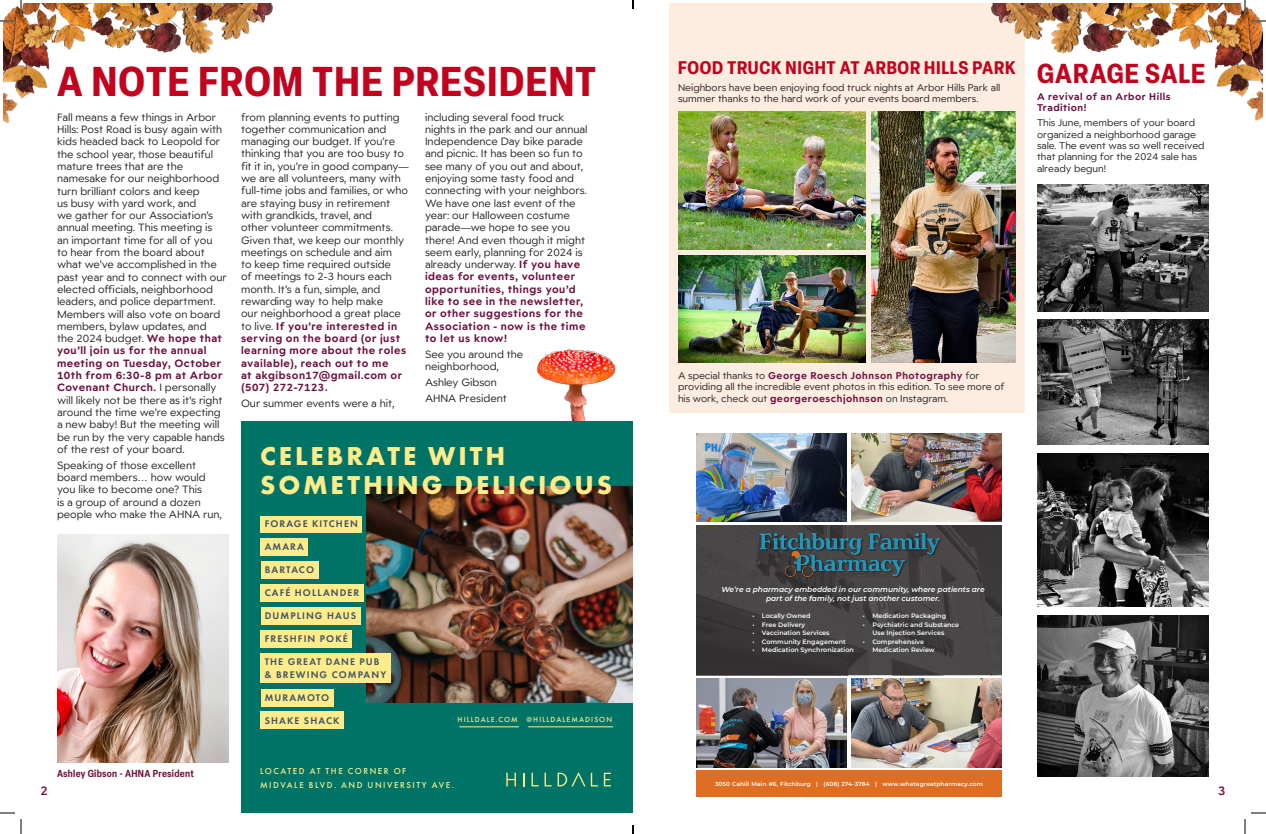
<style>
.page{position:relative;width:1266px;height:834px;background:#fff}
.page>*{position:absolute;margin:0;border:0;box-sizing:border-box;transform-origin:0 0}
.t1{font:700 condensed 41px "Elza";letter-spacing:.035em;color:#c1031e}
.t2{font:700 condensed 27px "Elza";letter-spacing:.04em;color:#c1031e}
.t3{font:700 26.9px/29px "Futura PT";letter-spacing:.11em;color:#feeb89}
.t4{font:700 condensed 18px "Elza";letter-spacing:.04em;color:#c1031e}
.t5{font:600 12px "Widescreen";color:#6d0f40}
.Small_Copy{font:10.2px/12.3px "Widescreen";color:#231f20}
.t6{font:600 10px/12.6px "Futura PT";letter-spacing:.11em;color:#3f5465}
.Photo_Caption_Cutlin{font:600 condensed 10px "Elza";letter-spacing:.03em;color:#6d0f40}
.Small_Copy-2{font:9.5px/11.4px "Widescreen";color:#231f20}
.Small_Copy-3{font:700 9.5px/11.4px "Widescreen";letter-spacing:.05em;color:#6d0f40}
.t7{font:500 9px/14.1px "Futura PT";letter-spacing:.17em;color:#feeb89}
.t8{font:500 7.7px "Futura PT";letter-spacing:.135em;color:#feeb89}
.t9{font:italic 600 7.4px/8.9px "Montserrat";color:#fff;text-align:center}
.t10{font:600 6.4px/8.5px "Montserrat";color:#fff}
.t11{font:600 5.8px "Montserrat";letter-spacing:.025em;color:#fff}
.s1{font-weight:700;color:#6d0f40}
</style>
<div class="page">
<div style="left:669px;top:3px;width:356px;height:410px;background:#fdede0"></div>
<img style="left:679px;top:111px;width:187px;height:139px">
<img style="left:679px;top:255px;width:187px;height:108px">
<img style="left:871px;top:111px;width:144px;height:252px">
<img style="left:1037px;top:319px;width:172px;height:126px">
<img style="left:1037px;top:453px;width:172px;height:154px">
<img style="left:1037px;top:615px;width:172px;height:162px">
<img style="left:536px;top:348px;width:80px;height:73px">
<img style="left:957px;top:3px;width:306px;height:171px">
<img style="left:3px;top:3px;width:270px;height:120px">
<img style="left:1037px;top:184px;width:172px;height:128px">
<img style="left:851px;top:433px;width:151px;height:88px">
<svg style="left:696px;top:525px;width:306px;height:150px;fill:#484545"></svg>
<img style="left:696px;top:433px;width:151px;height:89px">
<img style="left:696px;top:678px;width:151px;height:89px">
<div style="left:760px;top:533px;width:182px;height:46px;background:#231f20;opacity:.75"></div>
<img style="left:760px;top:531px;width:180px;height:46px">
<img style="left:851px;top:678px;width:151px;height:89px">
<div style="left:696px;top:771px;width:306px;height:26px;background:#df6e22"></div>
<img style="left:57px;top:534px;width:172px;height:228px">
<div style="left:241px;top:421px;width:392px;height:392px;background:#007367"></div>
<img style="left:367px;top:561px;width:266px;height:142px">
<img style="left:367px;top:486px;width:266px;height:75px">
<hr style="left:459px;top:726px;width:60px;height:1px;background:#feeb89">
<hr style="left:528px;top:726px;width:85px;height:1px;background:#feeb89">
<div style="left:261px;top:516px;width:101px;height:17px;background:#feeb89"></div>
<div style="left:261px;top:539px;width:47px;height:17px;background:#feeb89"></div>
<div style="left:261px;top:561px;width:58px;height:18px;background:#feeb89"></div>
<div style="left:261px;top:584px;width:103px;height:18px;background:#feeb89"></div>
<div style="left:261px;top:607px;width:99px;height:18px;background:#feeb89"></div>
<div style="left:261px;top:630px;width:91px;height:18px;background:#feeb89"></div>
<div style="left:261px;top:653px;width:130px;height:30px;background:#feeb89"></div>
<div style="left:261px;top:689px;width:73px;height:17px;background:#feeb89"></div>
<div style="left:261px;top:712px;width:83px;height:17px;background:#feeb89"></div>
<svg style="left:604px;top:773px;width:7px;height:13px"></svg>
<svg style="left:558px;top:772px;width:40px;height:14px"></svg>
<svg style="left:545px;top:773px;width:7px;height:13px"></svg>
<svg style="left:532px;top:773px;width:7px;height:13px"></svg>
<svg style="left:523px;top:773px;width:1px;height:13px"></svg>
<svg style="left:506px;top:773px;width:10px;height:13px"></svg>
<svg style="left:0;top:0;width:22px;height:22px"></svg>
<svg style="left:0;top:812px;width:22px;height:22px"></svg>
<svg style="left:1244px;top:0;width:22px;height:22px"></svg>
<svg style="left:1244px;top:812px;width:22px;height:22px"></svg>
<svg style="left:632px;top:0;width:2px;height:9px"></svg>
<svg style="left:632px;top:825px;width:2px;height:9px"></svg>
<p class="t1" style="left:57px;top:53px;width:541px">A NOTE FROM THE PRESIDENT</p>
<p class="t4" style="left:678px;top:55px;width:339px">FOOD TRUCK NIGHT AT ARBOR HILLS PARK</p>
<p class="t2" style="left:1037px;top:54px;width:170px">GARAGE SALE</p>
<p class="Small_Copy" style="left:57px;top:111px;width:171px">Fall means a few things in Arbor<br>Hills: Post Road is busy again with kids headed back to Leopold for the school year, those beautiful mature trees that are the namesake for our neighborhood turn brilliant colors and keep<br>us busy with yard work, and<br>we gather for our Association’s annual meeting. This meeting is an important time for all of you<br>to hear from the board about what we’ve accomplished in the past year and to connect with our elected officials, neighborhood leaders, and police department.<br>Members will also vote on board members, bylaw updates, and<br>the 2024 budget. <span class="s1">We hope that you’ll join us for the annual meeting on Tuesday, October<br>10th from 6:30-8 pm at Arbor<br>Covenant Church.</span> I personally will likely not be there as it’s right around the time we’re expecting a new baby! But the meeting will be run by the very capable hands of the rest of your board.</p>
<p class="Small_Copy" style="left:57px;top:459px;width:166px">Speaking of those excellent board members… how would you like to become one? This<br>is a group of around a dozen people who make the AHNA run,</p>
<p class="Small_Copy-2" style="left:678px;top:81px;width:324px">Neighbors have been enjoying food truck nights at Arbor Hills Park all summer thanks to the hard work of your events board members.</p>
<p class="Small_Copy-3" style="left:1037px;top:90px;width:135px">A revival of an Arbor Hills<br>Tradition!</p>
<p class="Small_Copy-2" style="left:1037px;top:117px;width:169px">This June, members of your board organized a neighborhood garage sale. The event was so well received that planning for the 2024 sale has already begun!</p>
<p class="Small_Copy" style="left:241px;top:110px;width:169px">from planning events to putting together communication and managing our budget. If you’re thinking that you are too busy to fit it in, you’re in good company— we are all volunteers, many with full-time jobs and families, or who are staying busy in retirement with grandkids, travel, and<br>other volunteer commitments.<br>Given that, we keep our monthly meetings on schedule and aim<br>to keep time required outside<br>of meetings to 2-3 hours each month. It’s a fun, simple, and rewarding way to help make<br>our neighborhood a great place to live. <span class="s1">If you’re interested in serving on the board (or just learning more about the roles available), reach out to me<br>at akgibson17@gmail.com or (507) 272-7123.</span></p>
<p class="Small_Copy" style="left:241px;top:397px;width:155px">Our summer events were a hit,</p>
<p class="Small_Copy" style="left:425px;top:110px;width:164px">including several food truck nights in the park and our annual<br>Independence Day bike parade and picnic. It has been so fun to see many of you out and about, enjoying some tasty food and connecting with your neighbors.<br>We have one last event of the year: our Halloween costume parade—we hope to see you there! And even though it might seem early, planning for 2024 is already underway. <span class="s1">If you have ideas for events, volunteer opportunities, things you’d like to see in the newsletter, or other suggestions for the<br>Association - now is the time to let us know!</span></p>
<p class="Small_Copy" style="left:425px;top:348px;width:100px">See you around the neighborhood,</p>
<p class="Small_Copy" style="left:425px;top:376px;width:73px">Ashley Gibson</p>
<p class="Small_Copy" style="left:425px;top:392px;width:83px">AHNA President</p>
<p class="Small_Copy-2" style="left:678px;top:369px;width:328px">A special thanks to <span class="s1">George Roesch Johnson Photography</span> for providing all the incredible event photos in this edition. To see more of his work, check out <span class="s1">georgeroeschjohnson</span> on Instagram.</p>
<p class="t3" style="left:260px;top:441px;width:353px">CELEBRATE WITH<br>SOMETHING DELICIOUS</p>
<p class="t6" style="left:265px;top:517px;width:95px">FORAGE KITCHEN</p>
<p class="t6" style="left:265px;top:540px;width:41px">AMARA</p>
<p class="t6" style="left:265px;top:563px;width:51px">BARTACO</p>
<p class="t6" style="left:265px;top:586px;width:96px">CAFÉ HOLLANDER</p>
<p class="t6" style="left:265px;top:609px;width:93px">DUMPLING HAUS</p>
<p class="t6" style="left:265px;top:632px;width:85px">FRESHFIN POKÉ</p>
<p class="t6" style="left:265px;top:655px;width:123px">THE GREAT DANE PUB &amp; BREWING COMPANY</p>
<p class="t6" style="left:265px;top:691px;width:66px">MURAMOTO</p>
<p class="t6" style="left:265px;top:714px;width:76px">SHAKE SHACK</p>
<p class="t9" style="left:721px;top:585px;width:265px">We’re a pharmacy embedded in our community, where patients are part of the family, not just another customer.</p>
<p class="t10" style="left:752px;top:611px;width:60px">• Locally Owned</p>
<p class="t10" style="left:752px;top:620px;width:54px">• Free Delivery</p>
<p class="t10" style="left:752px;top:628px;width:79px">• Vaccination Services</p>
<p class="t10" style="left:752px;top:637px;width:95px">• Community Engagement</p>
<p class="t10" style="left:752px;top:645px;width:103px">• Medication Synchronization</p>
<p class="t10" style="left:863px;top:611px;width:85px">• Medication Packaging</p>
<p class="t10" style="left:872px;top:620px;width:88px;text-indent:-10px">• Psychiatric and Substance<br>Use Injection Services</p>
<p class="t10" style="left:872px;top:637px;width:64px;text-indent:-10px">• Comprehensive<br>Medication Review</p>
<p class="t8" style="left:458px;top:714px;width:156px">HILLDALE.COM @HILLDALEMADISON</p>
<p class="t7" style="left:260px;top:764px;width:195px">LOCATED AT THE CORNER OF<br>MIDVALE BLVD. AND UNIVERSITY AVE.</p>
<p class="Photo_Caption_Cutlin" style="left:57px;top:766px;width:138px">Ashley Gibson - AHNA President</p>
<p class="t11" style="left:715px;top:779px;width:269px">3050 Cahill Main #6, Fitchburg | (608) 274-3784 | www.whatagreatpharmacy.com</p>
<p class="t5" style="left:40px;top:782px;width:9px">2</p>
<p class="t5" style="left:1218px;top:782px;width:9px">3</p>
</div>
